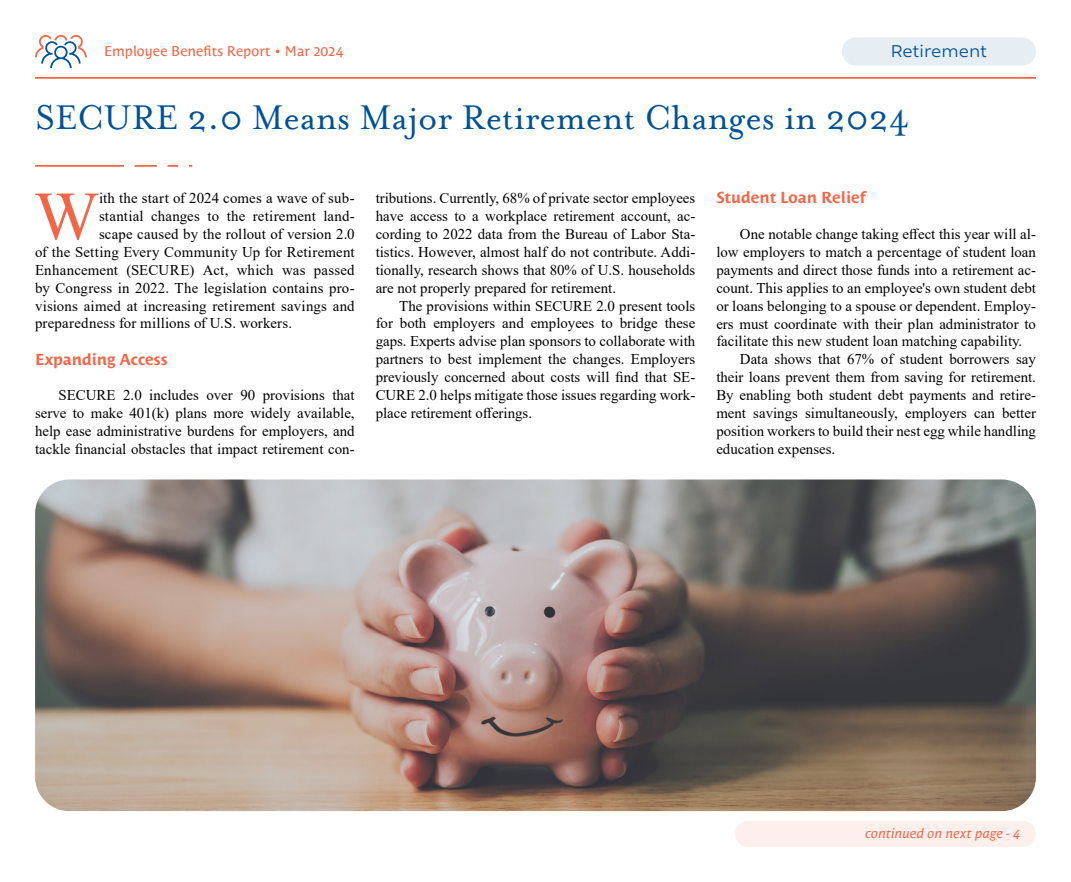
<style>
.page{position:relative;width:1071px;height:882px;background:#fff}
.page>*{position:absolute;margin:0;border:0;box-sizing:border-box;transform-origin:0 0}
.t1{font:68.77px "Times New Roman";color:#f26647}
.t2{font:39.38px "Mrs Eaves OT";color:#005295}
.t3{font:700 15.75px "Costa Std";color:#f26647}
.t4{font:15.75px "Ofelia Text";color:#005295}
.t5{font:14.88px/17.8px "Times New Roman";color:#000;text-align:justify}
.t6{font:14px "Costa Std";letter-spacing:.005em;color:#f26647}
.t7{font:italic 13.12px "Costa Std";letter-spacing:.01em;color:#f26647}
</style>
<div class="page">
<hr style="left:35px;top:165px;width:89px;height:2px;background:#f26647">
<hr style="left:135px;top:165px;width:22px;height:2px;background:#f26647">
<svg style="left:168px;top:165px;width:10px;height:2px"></svg>
<img style="left:35px;top:480px;width:1001px;height:331px">
<div style="left:842px;top:37px;width:194px;height:29px;background:#e6eef4;border-radius:14px"></div>
<svg style="left:35px;top:35px;width:52px;height:33px"></svg>
<hr style="left:35px;top:77px;width:1001px;height:2px;background:#f26647">
<div style="left:735px;top:821px;width:301px;height:26px;background:#fdf0ec;border-radius:13px"></div>
<p class="t6" style="left:104px;top:43px;width:240px">Employee Benefits Report • Mar 2024</p>
<p class="t4" style="left:891px;top:40px;width:97px">Retirement</p>
<h2 class="t2" style="left:35px;top:96px;width:876px">SECURE 2.0 Means Major Retirement Changes in 2024</h2>
<h1 class="t1" style="left:34px;top:168px;width:66px">W</h1>
<p class="t5" style="left:99px;top:189px;width:257px">ith the start of 2024 comes a wave of sub-</p>
<p class="t5" style="left:99px;top:207px;width:257px">stantial changes to the retirement land-</p>
<p class="t5" style="left:99px;top:225px;width:257px">scape caused by the rollout of version 2.0</p>
<p class="t5" style="left:35px;top:243px;width:321px">of the Setting Every Community Up for Retirement</p>
<p class="t5" style="left:35px;top:260px;width:321px">Enhancement (SECURE) Act, which was passed</p>
<p class="t5" style="left:35px;top:278px;width:321px">by Congress in 2022. The legislation contains pro-</p>
<p class="t5" style="left:35px;top:296px;width:321px">visions aimed at increasing retirement savings and</p>
<p class="t5" style="left:35px;top:314px;width:259px">preparedness for millions of U.S. workers.</p>
<p class="t3" style="left:35px;top:350px;width:134px">Expanding Access</p>
<p class="t5" style="left:35px;top:386px;width:321px;text-indent:24px">SECURE 2.0 includes over 90 provisions that serve to make 401(k) plans more widely available, help ease administrative burdens for employers, and tackle financial obstacles that impact retirement con-</p>
<p class="t5" style="left:376px;top:189px;width:321px">tributions. Currently, 68% of private sector employees have access to a workplace retirement account, ac&shy;cording to 2022 data from the Bureau of Labor Sta&shy;tistics. However, almost half do not contribute. Addi&shy;tionally, research shows that 80% of U.S. households are not properly prepared for retirement.</p>
<p class="t5" style="left:376px;top:296px;width:321px;text-indent:24px">The provisions within SECURE 2.0 present tools for both employers and employees to bridge these gaps. Experts advise plan sponsors to collaborate with partners to best implement the changes. Employers previously concerned about costs will find that SE-CURE 2.0 helps mitigate those issues regarding work&shy;place retirement offerings.</p>
<p class="t3" style="left:716px;top:188px;width:151px">Student Loan Relief</p>
<p class="t5" style="left:740px;top:225px;width:298px">One notable change taking effect this year will al-</p>
<p class="t5" style="left:716px;top:243px;width:321px">low employers to match a percentage of student loan</p>
<p class="t5" style="left:716px;top:261px;width:321px">payments and direct those funds into a retirement ac-</p>
<p class="t5" style="left:716px;top:279px;width:321px">count. This applies to an employee's own student debt</p>
<p class="t5" style="left:716px;top:296px;width:321px">or loans belonging to a spouse or dependent. Employ-</p>
<p class="t5" style="left:716px;top:314px;width:321px">ers must coordinate with their plan administrator to</p>
<p class="t5" style="left:716px;top:332px;width:307px">facilitate this new student loan matching capability.</p>
<p class="t5" style="left:740px;top:350px;width:298px">Data shows that 67% of student borrowers say</p>
<p class="t5" style="left:716px;top:368px;width:321px">their loans prevent them from saving for retirement.</p>
<p class="t5" style="left:716px;top:386px;width:321px">By enabling both student debt payments and retire-</p>
<p class="t5" style="left:716px;top:403px;width:321px">ment savings simultaneously, employers can better</p>
<p class="t5" style="left:716px;top:421px;width:321px">position workers to build their nest egg while handling</p>
<p class="t5" style="left:716px;top:439px;width:120px">education expenses.</p>
<p class="t7" style="left:865px;top:826px;width:156px">continued on next page - 4</p>
</div>
